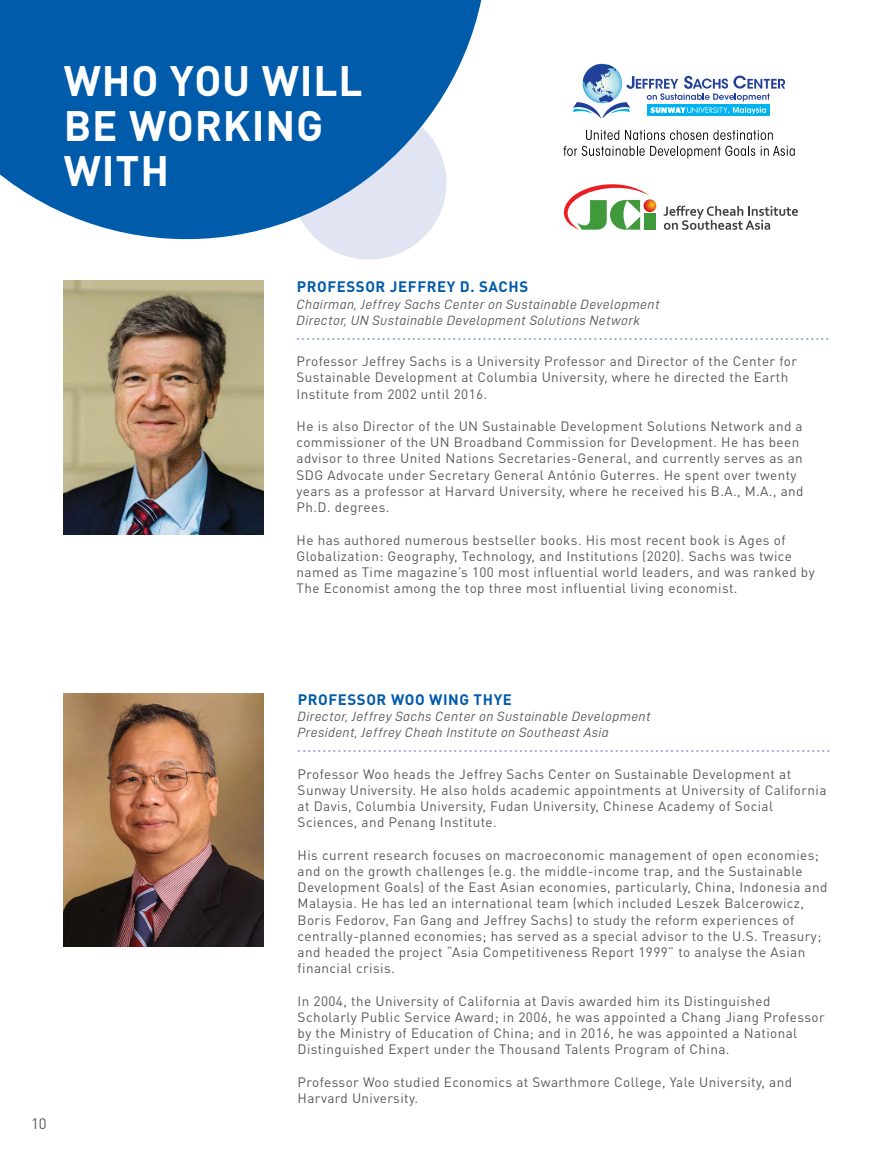
<style>
.page{position:relative;width:893px;height:1149px;background:#fff}
.page>*{position:absolute;margin:0;border:0;box-sizing:border-box;transform-origin:0 0}
.t1{font:700 42px/45px "DIN Pro";letter-spacing:.02em;color:#fff}
.t2{font:700 15px "DIN Pro";letter-spacing:.04em;color:#005baa}
.t3{font:15px "DIN Pro";color:#58595b}
.t4{font:13.5px/16.2px "DIN Pro";letter-spacing:.03em;color:#58595b}
.t5{font:13.5px/16.2px "D DIN Italic";letter-spacing:.03em;color:#58595b}
.t6{font:6px "DIN Pro";color:#8298cd}
</style>
<div class="page">
<div style="left:291px;top:106px;width:155px;height:153px;background:#e1e4f3;border-radius:50%"></div>
<svg style="left:0;top:0;width:482px;height:239px;fill:#005baa"></svg>
<img style="left:64px;top:281px;width:200px;height:253px">
<img style="left:64px;top:693px;width:200px;height:253px">
<svg style="left:586px;top:130px;width:33px;height:10px"></svg>
<svg style="left:625px;top:130px;width:148px;height:10px"></svg>
<svg style="left:563px;top:146px;width:192px;height:12px"></svg>
<svg style="left:761px;top:146px;width:34px;height:10px"></svg>
<svg style="left:573px;top:64px;width:212px;height:55px"></svg>
<svg style="left:664px;top:206px;width:134px;height:24px"></svg>
<svg style="left:563px;top:184px;width:93px;height:45px"></svg>
<h1 class="t1" style="left:64px;top:56px;width:300px">WHO YOU WILL<br>BE WORKING<br>WITH</h1>
<p class="t2" style="left:297px;top:276px;width:21px">PROFESSOR</p>
<p class="t2" style="left:390px;top:276px;width:19px">JEFFREY</p>
<p class="t2" style="left:460px;top:276px;width:40px">D. SACHS</p>
<p class="t5" style="left:297px;top:295px;width:365px">Chairman, Jeffrey Sachs Center on Sustainable Development<br>Director, UN Sustainable Development Solutions Network</p>
<p class="t6" style="left:297px;top:334px;width:534px">••••••••••••••••••••••••••••••••••••••••••••••••••••••••••••••••••••••••••••••••••••••••••••••••••••••••••</p>
<p class="t4" style="left:297px;top:352px;width:502px">Professor Jeffrey Sachs is a University Professor and Director of the Center for<br>Sustainable Development at Columbia University, where he directed the Earth<br>Institute from 2002 until 2016.</p>
<p class="t4" style="left:297px;top:417px;width:508px">He is also Director of the UN Sustainable Development Solutions Network and a commissioner of the UN Broadband Commission for Development. He has been advisor to three United Nations Secretaries-General, and currently serves as an SDG Advocate under Secretary General António Guterres. He spent over twenty years as a professor at Harvard University, where he received his B.A., M.A., and Ph.D. degrees.</p>
<p class="t4" style="left:297px;top:531px;width:520px">He has authored numerous bestseller books. His most recent book is Ages of Globalization: Geography, Technology, and Institutions (2020). Sachs was twice named as Time magazine’s 100 most influential world leaders, and was ranked by The Economist among the top three most influential living economist.</p>
<p class="t3" style="left:31px;top:1112px;width:17px">10</p>
<p class="t2" style="left:298px;top:689px;width:21px">PROFESSOR</p>
<p class="t2" style="left:391px;top:689px;width:62px">WOO WING</p>
<p class="t2" style="left:474px;top:689px;width:20px">THYE</p>
<p class="t5" style="left:298px;top:707px;width:355px">Director, Jeffrey Sachs Center on Sustainable Development<br>President, Jeffrey Cheah Institute on Southeast Asia</p>
<p class="t6" style="left:298px;top:747px;width:534px">••••••••••••••••••••••••••••••••••••••••••••••••••••••••••••••••••••••••••••••••••••••••••••••••••••••••••</p>
<p class="t4" style="left:298px;top:764px;width:530px">Professor Woo heads the Jeffrey Sachs Center on Sustainable Development at Sunway University. He also holds academic appointments at University of California at Davis, Columbia University, Fudan University, Chinese Academy of Social Sciences, and Penang Institute.</p>
<p class="t4" style="left:298px;top:845px;width:531px">His current research focuses on macroeconomic management of open economies; and on the growth challenges (e.g. the middle-income trap, and the Sustainable Development Goals) of the East Asian economies, particularly, China, Indonesia and Malaysia. He has led an international team (which included Leszek Balcerowicz, Boris Fedorov, Fan Gang and Jeffrey Sachs) to study the reform experiences of centrally-planned economies; has served as a special advisor to the U.S. Treasury; and headed the project “Asia Competitiveness Report 1999” to analyse the Asian financial crisis.</p>
<p class="t4" style="left:298px;top:991px;width:529px">In 2004, the University of California at Davis awarded him its Distinguished Scholarly Public Service Award; in 2006, he was appointed a Chang Jiang Professor by the Ministry of Education of China; and in 2016, he was appointed a National Distinguished Expert under the Thousand Talents Program of China.</p>
<p class="t4" style="left:298px;top:1072px;width:496px">Professor Woo studied Economics at Swarthmore College, Yale University, and<br>Harvard University.</p>
</div>
